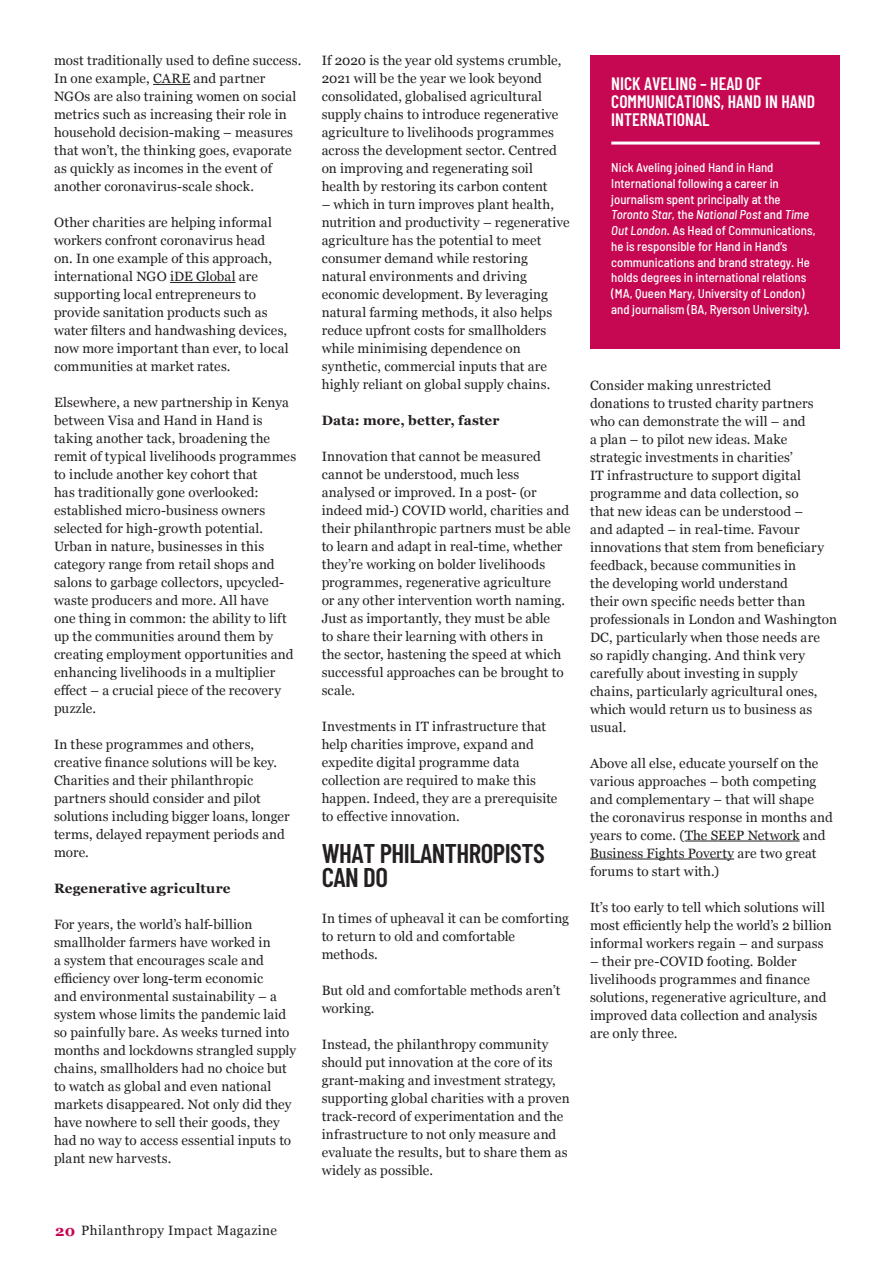
<style>
.page{position:relative;width:893px;height:1263px;background:#fff}
.page>*{position:absolute;margin:0;border:0;box-sizing:border-box;transform-origin:0 0}
.Paragraph_title{font:600 27px/24px "Barlow Condensed";letter-spacing:-.02em;color:#231f20}
.author_in_block{font:600 18px/18px "Barlow Condensed";color:#fff}
.Body_Text{font:13.5px/18px "Georgia";letter-spacing:.01em;color:#231f20}
.Body_Text-2{font:700 13.5px "Georgia";letter-spacing:.01em;color:#231f20}
.Body_Text-3{font:13.5px "Georgia";letter-spacing:.03em;color:#231f20}
.Paragraph___tab{font:500 semi-condensed 12.75px/15.8px "Barlow";color:#fff}
.s1{font-weight:700;font-size:15px;color:#c60751}
.s2{font-style:italic}
</style>
<div class="page">
<hr style="left:153px;top:84px;width:37px;height:1px;background:#231f20">
<hr style="left:170px;top:282px;width:66px;height:1px;background:#231f20">
<hr style="left:685px;top:841px;width:115px;height:1px;background:#231f20">
<hr style="left:590px;top:859px;width:144px;height:1px;background:#231f20">
<div style="left:590px;top:55px;width:250px;height:293px;background:#c60751"></div>
<hr style="left:611px;top:142px;width:209px;height:3px;background:#fff">
<p class="Body_Text" style="left:54px;top:51px;width:249px">most traditionally used to define success.<br>In one example, CARE and partner NGOs are also training women on social metrics such as increasing their role in household decision-making – measures that won’t, the thinking goes, evaporate as quickly as incomes in the event of another coronavirus-scale shock.</p>
<p class="Body_Text" style="left:54px;top:213px;width:236px">Other charities are helping informal workers confront coronavirus head<br>on. In one example of this approach, international NGO iDE Global are supporting local entrepreneurs to provide sanitation products such as water filters and handwashing devices, now more important than ever, to local communities at market rates.</p>
<p class="Body_Text" style="left:54px;top:393px;width:244px">Elsewhere, a new partnership in Kenya between Visa and Hand in Hand is taking another tack, broadening the remit of typical livelihoods programmes to include another key cohort that<br>has traditionally gone overlooked: established micro-business owners selected for high-growth potential.<br>Urban in nature, businesses in this category range from retail shops and salons to garbage collectors, upcycled&shy;waste producers and more. All have<br>one thing in common: the ability to lift up the communities around them by creating employment opportunities and enhancing livelihoods in a multiplier effect – a crucial piece of the recovery puzzle.</p>
<p class="Body_Text" style="left:54px;top:735px;width:237px">In these programmes and others, creative finance solutions will be key.<br>Charities and their philanthropic partners should consider and pilot solutions including bigger loans, longer terms, delayed repayment periods and more.</p>
<p class="Body_Text-2" style="left:54px;top:880px;width:178px">Regenerative agriculture</p>
<p class="Body_Text" style="left:54px;top:915px;width:244px">For years, the world’s half-billion smallholder farmers have worked in<br>a system that encourages scale and efficiency over long-term economic<br>and environmental sustainability – a system whose limits the pandemic laid so painfully bare. As weeks turned into months and lockdowns strangled supply chains, smallholders had no choice but to watch as global and even national markets disappeared. Not only did they have nowhere to sell their goods, they had no way to access essential inputs to plant new harvests.</p>
<p class="Body_Text-3" style="left:55px;top:1221px;width:223px"><span class="s1">20</span> Philanthropy Impact Magazine</p>
<p class="Body_Text" style="left:322px;top:51px;width:241px">If 2020 is the year old systems crumble, 2021 will be the year we look beyond consolidated, globalised agricultural supply chains to introduce regenerative agriculture to livelihoods programmes across the development sector. Centred on improving and regenerating soil health by restoring its carbon content</p>
<p class="Body_Text" style="left:322px;top:195px;width:249px">– which in turn improves plant health, nutrition and productivity – regenerative agriculture has the potential to meet consumer demand while restoring natural environments and driving economic development. By leveraging natural farming methods, it also helps reduce upfront costs for smallholders while minimising dependence on synthetic, commercial inputs that are highly reliant on global supply chains.</p>
<p class="Body_Text-2" style="left:322px;top:412px;width:179px">Data: more, better, faster</p>
<p class="Body_Text" style="left:322px;top:447px;width:250px">Innovation that cannot be measured cannot be understood, much less analysed or improved. In a post- (or indeed mid-) COVID world, charities and their philanthropic partners must be able to learn and adapt in real-time, whether they’re working on bolder livelihoods programmes, regenerative agriculture<br>or any other intervention worth naming.<br>Just as importantly, they must be able<br>to share their learning with others in<br>the sector, hastening the speed at which successful approaches can be brought to scale.</p>
<p class="Body_Text" style="left:322px;top:717px;width:237px">Investments in IT infrastructure that help charities improve, expand and expedite digital programme data collection are required to make this happen. Indeed, they are a prerequisite to effective innovation.</p>
<p class="Paragraph_title" style="left:322px;top:840px;width:225px">WHAT PHILANTHROPISTS<br>CAN DO</p>
<p class="Body_Text" style="left:322px;top:909px;width:249px">In times of upheaval it can be comforting to return to old and comfortable methods.</p>
<p class="Body_Text" style="left:322px;top:981px;width:240px">But old and comfortable methods aren’t working.</p>
<p class="Body_Text" style="left:322px;top:1035px;width:250px">Instead, the philanthropy community should put innovation at the core of its grant-making and investment strategy, supporting global charities with a proven track-record of experimentation and the infrastructure to not only measure and evaluate the results, but to share them as widely as possible.</p>
<p class="author_in_block" style="left:611px;top:73px;width:205px">NICK AVELING – HEAD OF<br>COMMUNICATIONS, HAND IN HAND<br>INTERNATIONAL</p>
<p class="Paragraph___tab" style="left:611px;top:159px;width:206px">Nick Aveling joined Hand in Hand International following a career in journalism spent principally at the <span class="s2">Toronto Star</span>, the <span class="s2">National Post</span> and <span class="s2">Time Out London</span>. As Head of Communications, he is responsible for Hand in Hand’s communications and brand strategy. He holds degrees in international relations (MA, Queen Mary, University of London) and journalism (BA, Ryerson University).</p>
<p class="Body_Text" style="left:590px;top:375px;width:249px">Consider making unrestricted<br>donations to trusted charity partners who can demonstrate the will – and<br>a plan – to pilot new ideas. Make strategic investments in charities’<br>IT infrastructure to support digital programme and data collection, so<br>that new ideas can be understood –<br>and adapted – in real-time. Favour innovations that stem from beneficiary feedback, because communities in<br>the developing world understand<br>their own specific needs better than professionals in London and Washington DC, particularly when those needs are<br>so rapidly changing. And think very carefully about investing in supply chains, particularly agricultural ones, which would return us to business as usual.</p>
<p class="Body_Text" style="left:590px;top:753px;width:244px">Above all else, educate yourself on the various approaches – both competing and complementary – that will shape the coronavirus response in months and years to come. (The SEEP Network and Business Fights Poverty are two great forums to start with.)</p>
<p class="Body_Text" style="left:590px;top:897px;width:243px">It’s too early to tell which solutions will most efficiently help the world’s 2 billion informal workers regain – and surpass</p>
<p class="Body_Text" style="left:590px;top:951px;width:238px">– their pre-COVID footing. Bolder livelihoods programmes and finance solutions, regenerative agriculture, and improved data collection and analysis are only three.</p>
</div>
